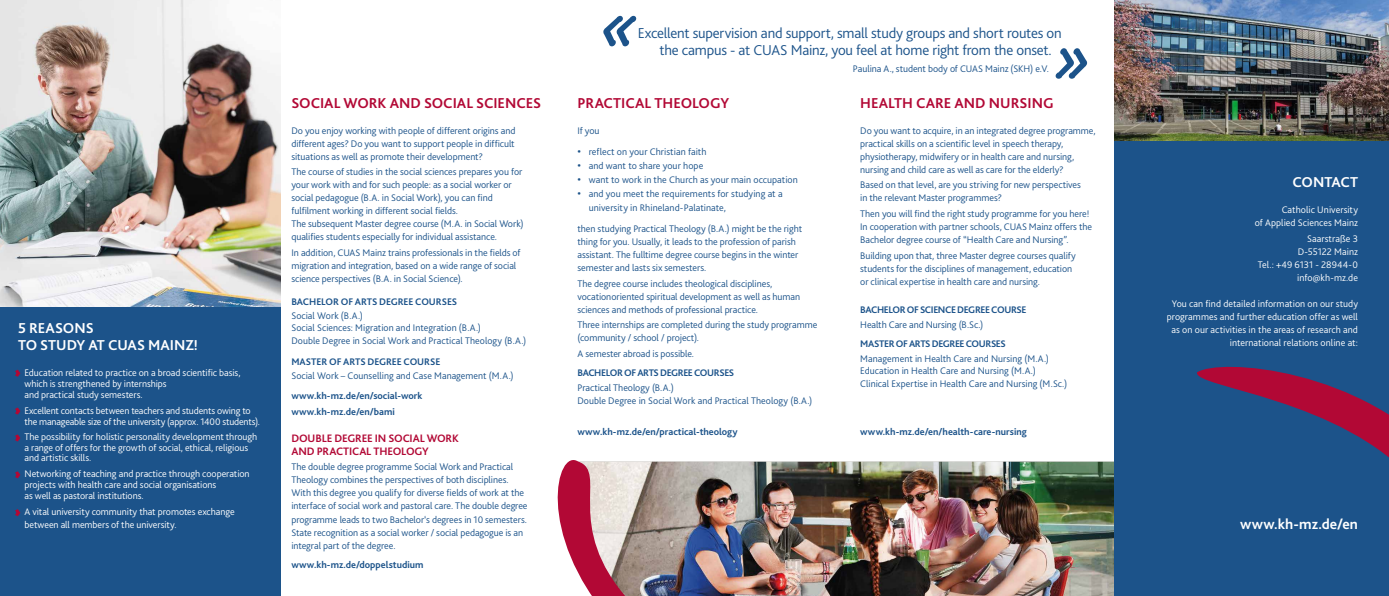
<style>
.page{position:relative;width:1389px;height:596px;background:#fff}
.page>*{position:absolute;margin:0;border:0;box-sizing:border-box;transform-origin:0 0}
.t1{font:italic 700 72px "Tekton Pro";color:#1c538a}
.t2{font:300 15px "Bliss 2";letter-spacing:-.015em;color:#1c538a}
.t3{font:700 15px "Bliss 2";color:#b20835}
.t4{font:700 15px/17px "Bliss 2";color:#fff}
.t5{font:700 11.3px/13px "Bliss 2";letter-spacing:-.01em;color:#b20835}
.t6{font:300 10px/13px "Bliss 2";letter-spacing:-.005em;color:#1c538a}
.t7{font:300 10px/13px "Bliss 2";letter-spacing:-.005em;color:#fff}
.t8{font:700 10px/15.8px "Bliss 2";letter-spacing:-.005em;color:#1c538a}
.t9{font:700 10px "Bliss 2";letter-spacing:-.035em;color:#1c538a}
.t10{font:700 10px "Bliss 2";letter-spacing:-.04em;color:#1c538a}
.s1{font-weight:700;color:#b20835}
.s2{font-family:"Arial";font-weight:400}
</style>
<div class="page">
<div style="left:0;top:0;width:281px;height:595px;background:#1c538a"></div>
<svg style="left:15px;top:369px;width:6px;height:8px"></svg>
<svg style="left:15px;top:407px;width:6px;height:8px"></svg>
<svg style="left:15px;top:434px;width:6px;height:8px"></svg>
<svg style="left:15px;top:471px;width:6px;height:8px"></svg>
<svg style="left:15px;top:509px;width:6px;height:8px"></svg>
<img style="left:0;top:0;width:281px;height:306px">
<img style="left:791px;top:461px;width:323px;height:134px">
<img style="left:557px;top:460px;width:234px;height:135px">
<div style="left:1114px;top:0;width:275px;height:595px;background:#1c538a"></div>
<svg style="left:1197px;top:366px;width:192px;height:92px"></svg>
<img style="left:1114px;top:0;width:275px;height:140px">
<h2 class="t4" style="left:18px;top:319px;width:181px">5 REASONS<br>TO STUDY AT CUAS MAINZ!</h2>
<p class="t7" style="left:24px;top:366px;width:218px;line-height:11px;text-indent:-8px"><span class="s1">›</span> Education related to practice on a broad scientific basis, which is strengthened by internships<br>and practical study semesters.</p>
<p class="t7" style="left:24px;top:404px;width:237px;line-height:11px;text-indent:-8px"><span class="s1">›</span> Excellent contacts between teachers and students owing to the manageable size of the university (approx. 1400 students).</p>
<p class="t7" style="left:16px;top:431px;width:243px;line-height:11px;text-align:center"><span class="s1">›</span> The possibility for holistic personality development through a range of offers for the growth of social, ethical, religious</p>
<p class="t7" style="left:16px;top:449px;width:235px;line-height:15.8px;text-indent:8px">and artistic skills.<br><span class="s1">›</span> Networking of teaching and practice through cooperation</p>
<p class="t7" style="left:24px;top:479px;width:193px;line-height:11px">projects with health care and social organisations as well as pastoral institutions.</p>
<p class="t7" style="left:24px;top:504px;width:212px;text-indent:-9px"><span class="s1">›</span> A vital university community that promotes exchange between all members of the university.</p>
<h2 class="t3" style="left:291px;top:94px;width:251px">SOCIAL WORK AND SOCIAL SCIENCES</h2>
<p class="t6" style="left:291px;top:123px;width:226px;text-align:justify">Do you enjoy working with people of different origins and different ages? Do you want to support people in difficult situations as well as promote their development?</p>
<p class="t6" style="left:291px;top:165px;width:234px">The course of studies in the social sciences prepares you for your work with and for such people: as a social worker or social pedagogue (B.A. in Social Work), you can find fulfilment working in different social fields.<br>The subsequent Master degree course (M.A. in Social Work) qualifies students especially for individual assistance.</p>
<p class="t6" style="left:291px;top:246px;width:231px">In addition, CUAS Mainz trains professionals in the fields of migration and integration, based on a wide range of social science perspectives (B.A. in Social Science).</p>
<p class="t8" style="left:291px;top:293px;width:167px">BACHELOR OF ARTS DEGREE COURSES</p>
<p class="t6" style="left:291px;top:309px;width:236px;line-height:12.3px">Social Work (B.A.)<br>Social Sciences: Migration and Integration (B.A.)<br>Double Degree in Social Work and Practical Theology (B.A.)</p>
<p class="t8" style="left:291px;top:353px;width:150px">MASTER OF ARTS DEGREE COURSE</p>
<p class="t6" style="left:291px;top:368px;width:224px">Social Work – Counselling and Case Management (M.A.)</p>
<p class="t8" style="left:291px;top:387px;width:132px">www.kh-mz.de/en/social-work www.kh-mz.de/en/bami</p>
<p class="t5" style="left:291px;top:431px;width:169px">DOUBLE DEGREE IN SOCIAL WORK<br>AND PRACTICAL THEOLOGY</p>
<p class="t6" style="left:291px;top:460px;width:238px">The double degree programme Social Work and Practical Theology combines the perspectives of both disciplines.<br>With this degree you qualify for diverse fields of work at the interface of social work and pastoral care. The double degree programme leads to two Bachelor‘s degrees in 10 semesters.<br>State recognition as a social worker / social pedagogue is an integral part of the degree.</p>
<p class="t8" style="left:291px;top:555px;width:133px">www.kh-mz.de/doppelstudium</p>
<h1 class="t1" style="left:598px;top:-12px;width:34px">«</h1>
<h2 class="t2" style="left:638px;top:24px;width:425px">Excellent supervision and support, small study groups and short routes on</h2>
<h2 class="t2" style="left:659px;top:41px;width:394px">the campus - at CUAS Mainz, you feel at home right from the onset.</h2>
<p class="t6" style="left:853px;top:61px;width:197px">Paulina A., student body of CUAS Mainz (SKH) e.V.</p>
<h1 class="t1" style="left:1052px;top:20px;width:34px">»</h1>
<h2 class="t3" style="left:577px;top:94px;width:153px">PRACTICAL THEOLOGY</h2>
<p class="t6" style="left:577px;top:123px;width:24px">If you</p>
<p class="t6" style="left:577px;top:144px;width:131px"><span class="s2">•</span> reflect on your Christian faith</p>
<p class="t6" style="left:577px;top:158px;width:127px"><span class="s2">•</span> and want to share your hope</p>
<p class="t6" style="left:577px;top:172px;width:222px"><span class="s2">•</span> want to work in the Church as your main occupation</p>
<p class="t6" style="left:589px;top:186px;width:195px;line-height:14px;text-indent:-11px"><span class="s2">•</span> and you meet the requirements for studying at a university in Rhineland-Palatinate,</p>
<p class="t6" style="left:577px;top:221px;width:226px">then studying Practical Theology (B.A.) might be the right thing for you. Usually, it leads to the profession of parish assistant. The fulltime degree course begins in the winter semester and lasts six semesters.</p>
<p class="t6" style="left:577px;top:276px;width:224px">The degree course includes theological disciplines, vocationoriented spiritual development as well as human sciences and methods of professional practice.</p>
<p class="t6" style="left:577px;top:318px;width:241px">Three internships are completed during the study programme (community / school / project).</p>
<p class="t6" style="left:577px;top:347px;width:118px">A semester abroad is possible.</p>
<p class="t10" style="left:577px;top:366px;width:158px">BACHELOR OF ARTS DEGREE COURSES</p>
<p class="t6" style="left:577px;top:381px;width:236px;line-height:12.4px">Practical Theology (B.A.)<br>Double Degree in Social Work and Practical Theology (B.A.)</p>
<h2 class="t3" style="left:860px;top:94px;width:195px">HEALTH CARE AND NURSING</h2>
<p class="t6" style="left:860px;top:123px;width:237px">Do you want to acquire, in an integrated degree programme, practical skills on a scientific level in speech therapy, physiotherapy, midwifery or in health care and nursing, nursing and child care as well as care for the elderly?</p>
<p class="t6" style="left:860px;top:178px;width:222px">Based on that level, are you striving for new perspectives in the relevant Master programmes?</p>
<p class="t6" style="left:860px;top:207px;width:233px">Then you will find the right study programme for you here!<br>In cooperation with partner schools, CUAS Mainz offers the<br>Bachelor degree course of “Health Care and Nursing”.</p>
<p class="t6" style="left:860px;top:249px;width:217px">Building upon that, three Master degree courses qualify students for the disciplines of management, education or clinical expertise in health care and nursing.</p>
<p class="t9" style="left:860px;top:303px;width:168px">BACHELOR OF SCIENCE DEGREE COURSE</p>
<p class="t6" style="left:860px;top:317px;width:125px">Health Care and Nursing (B.Sc.)</p>
<p class="t9" style="left:860px;top:337px;width:147px">MASTER OF ARTS DEGREE COURSES</p>
<p class="t6" style="left:860px;top:352px;width:208px;line-height:12.3px">Management in Health Care and Nursing (M.A.)<br>Education in Health Care and Nursing (M.A.)<br>Clinical Expertise in Health Care and Nursing (M.Sc.)</p>
<p class="t8" style="left:577px;top:423px;width:162px">www.kh-mz.de/en/practical-theology</p>
<p class="t8" style="left:860px;top:423px;width:168px">www.kh-mz.de/en/health-care-nursing</p>
<h2 class="t4" style="left:1292px;top:173px;width:67px">CONTACT</h2>
<p class="t7" style="left:1255px;top:203px;width:105px;text-align:right">Catholic University<br>of Applied Sciences Mainz</p>
<p class="t7" style="left:1258px;top:232px;width:102px;text-align:right">Saarstraße 3<br>D-55122 Mainz<br>Tel.: +49 6131 - 28944-0 info@kh-mz.de</p>
<p class="t7" style="left:1167px;top:297px;width:193px;text-align:right">You can find detailed information on our study programmes and further education offer as well as on our activities in the areas of research and international relations online at:</p>
<h2 class="t4" style="left:1240px;top:514px;width:119px">www.kh-mz.de/en</h2>
</div>
